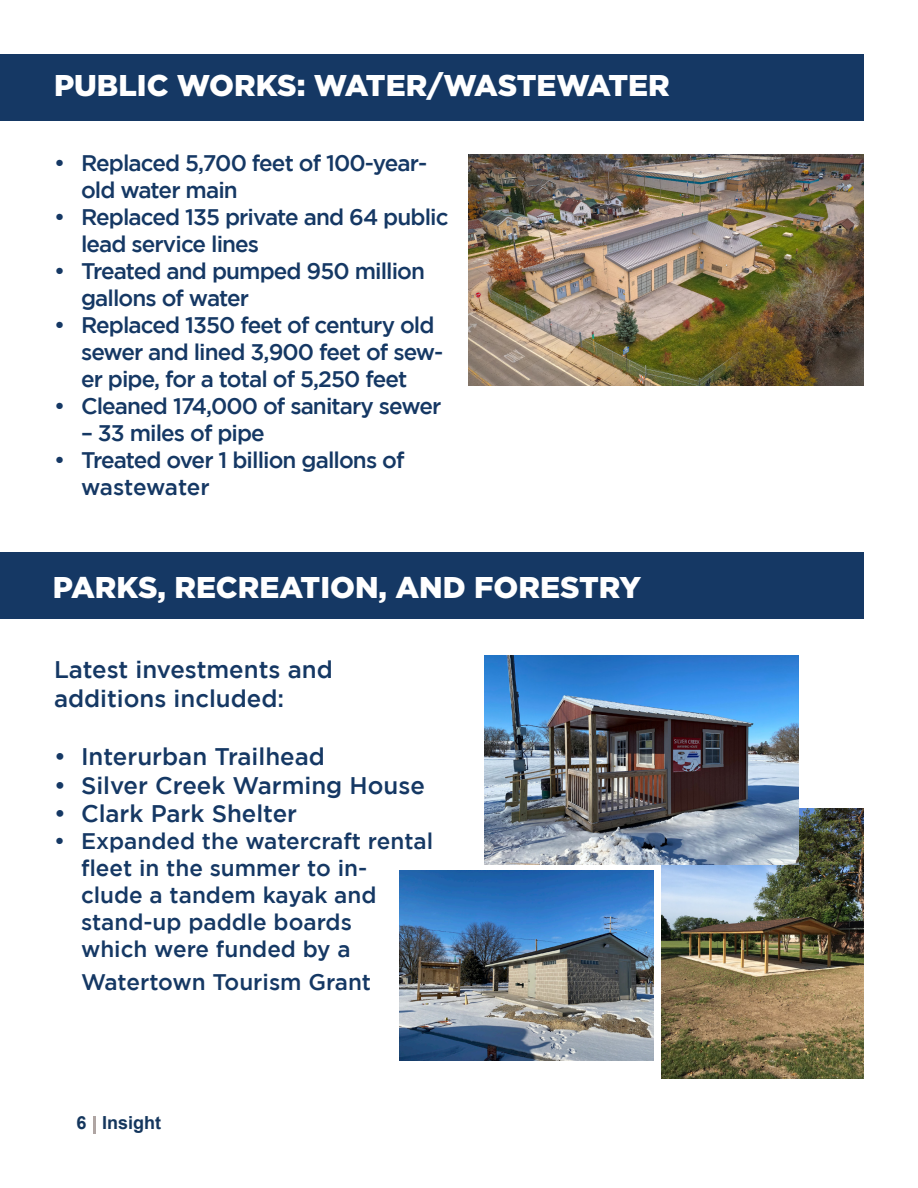
<style>
.page{position:relative;width:918px;height:1188px;background:#fff}
.page>*{position:absolute;margin:0;border:0;box-sizing:border-box;transform-origin:0 0}
.t1{font:900 45px "Gotham";color:#fff}
.t2{font:900 30px "Gotham";color:#fff}
.t3{font:500 24px "Gotham";color:#153864}
.t4{font:500 22.5px/27px "Gotham";letter-spacing:-.04em;color:#153864}
.t5{font:500 22.5px/27px "Gotham";color:#153864}
.t6{font:700 18px "Arial";color:#14365d}
</style>
<div class="page">
<svg style="left:94px;top:1116px;width:2px;height:18px"></svg>
<div style="left:0;top:54px;width:864px;height:67px;background:#153864"></div>
<div style="left:0;top:553px;width:864px;height:66px;background:#153864"></div>
<img style="left:661px;top:808px;width:203px;height:270px">
<img style="left:400px;top:870px;width:254px;height:190px">
<img style="left:484px;top:656px;width:315px;height:208px">
<img style="left:468px;top:154px;width:396px;height:231px">
<p class="t2" style="left:54px;top:68px;width:617px">PUBLIC WORKS: WATER/WASTEWATER</p>
<h1 class="t1" style="left:54px;top:63px;width:372px">HER TEXT HERE</h1>
<p class="t4" style="left:81px;top:149px;width:348px;text-indent:-27px">• Replaced 5,700 feet of 100-year&shy;old water main</p>
<p class="t4" style="left:81px;top:203px;width:369px;text-indent:-27px">• Replaced 135 private and 64 public lead service lines</p>
<p class="t4" style="left:81px;top:257px;width:346px;text-indent:-27px">• Treated and pumped 950 million gallons of water</p>
<p class="t4" style="left:81px;top:311px;width:364px;text-indent:-27px">• Replaced 1350 feet of century old sewer and lined 3,900 feet of sew&shy;er pipe, for a total of 5,250 feet</p>
<p class="t4" style="left:54px;top:392px;width:389px">• Cleaned 174,000 of sanitary sewer</p>
<p class="t4" style="left:81px;top:419px;width:185px">– 33 miles of pipe</p>
<p class="t4" style="left:81px;top:446px;width:325px;text-indent:-27px">• Treated over 1 billion gallons of wastewater</p>
<p class="t2" style="left:53px;top:570px;width:590px">PARKS, RECREATION, AND FORESTRY</p>
<p class="t3" style="left:54px;top:656px;width:280px">Latest investments and</p>
<p class="t3" style="left:54px;top:685px;width:232px">additions included:</p>
<p class="t3" style="left:54px;top:743px;width:272px">• Interurban Trailhead</p>
<p class="t3" style="left:54px;top:771px;width:372px">• Silver Creek Warming House</p>
<p class="t3" style="left:54px;top:800px;width:245px">• Clark Park Shelter</p>
<p class="t5" style="left:81px;top:827px;width:354px;text-indent:-27px">• Expanded the watercraft rental fleet in the summer to in&shy;clude a tandem kayak and stand-up paddle boards<br>which were funded by a</p>
<p class="t5" style="left:81px;top:968px;width:292px">Watertown Tourism Grant</p>
<p class="t6" style="left:76px;top:1110px;width:86px">6 Insight</p>
</div>
